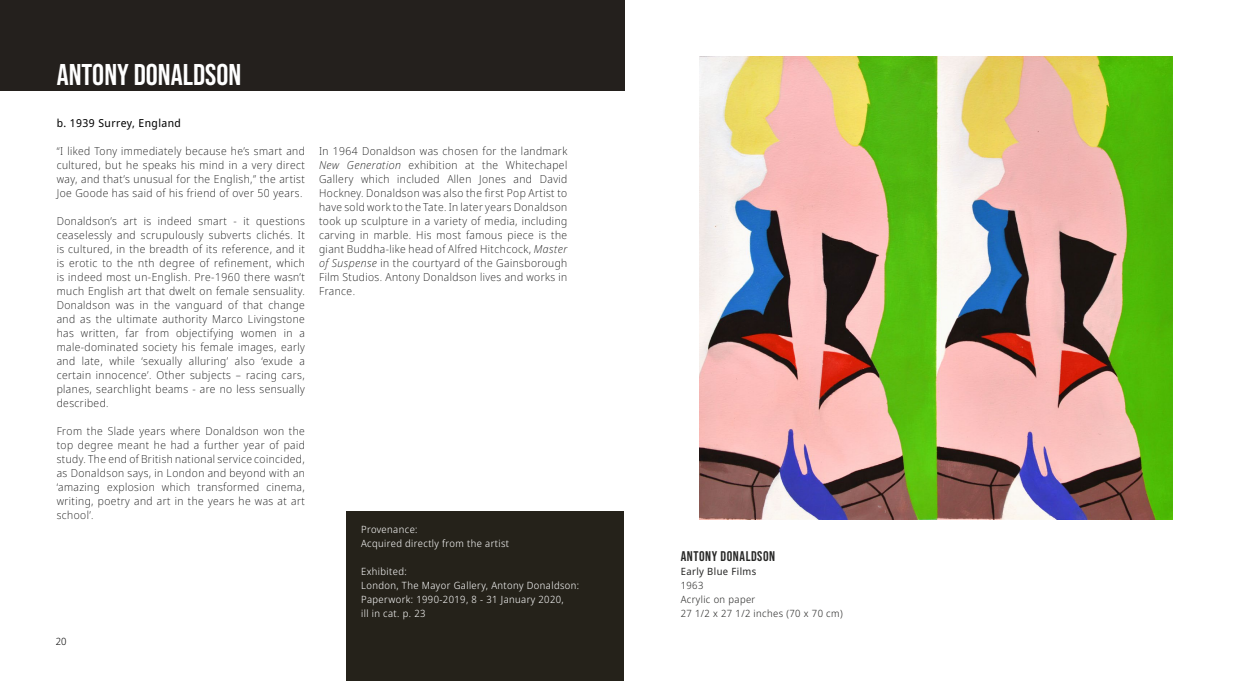
<style>
.page{position:relative;width:1248px;height:681px;background:#fff}
.page>*{position:absolute;margin:0;border:0;box-sizing:border-box;transform-origin:0 0}
.t1{font:700 30px "Bebas Neue Pro";color:#fff}
.t2{font:700 14px "Bebas Neue Pro";letter-spacing:.04em;color:#282827}
.t3{font:200 11px/14px "Noto Sans Display";letter-spacing:.04em;color:#000;text-align:justify}
.t4{font:11px "Noto Sans Display";letter-spacing:.04em;color:#000}
.t5{font:300 10px/14px "Noto Sans Display";letter-spacing:.04em;color:#fff}
.t6{font:300 10px/14px "Noto Sans Display";letter-spacing:.04em;color:#282827}
.t7{font:10px "Noto Sans Display";letter-spacing:.04em;color:#282827}
.t8{font:300 10px "Noto Sans Display";color:#000}
.s1{font-style:italic}
</style>
<div class="page">
<img style="left:699px;top:57px;width:473px;height:462px">
<div style="left:0;top:0;width:624px;height:91px;background:#24201d"></div>
<div style="left:345px;top:511px;width:278px;height:169px;background:#25221a"></div>
<h1 class="t1" style="left:57px;top:57px;width:186px">ANTONY DONALDSON</h1>
<p class="t4" style="left:57px;top:115px;width:126px">b. 1939 Surrey, England</p>
<p class="t3" style="left:57px;top:144px;width:250px">“I liked Tony immediately because he’s smart and cultured, but he speaks his mind in a very direct way, and that’s unusual for the English,” the artist Joe Goode has said of his friend of over 50 years.</p>
<p class="t3" style="left:57px;top:214px;width:250px">Donaldson’s art is indeed smart - it questions ceaselessly and scrupulously subverts clichés. It is cultured, in the breadth of its reference, and it is erotic to the nth degree of refinement, which is indeed most un-English. Pre-1960 there wasn’t much English art that dwelt on female sensuality.<br>Donaldson was in the vanguard of that change and as the ultimate authority Marco Livingstone has written, far from objectifying women in a male-dominated society his female images, early and late, while ‘sexually alluring’ also ‘exude a certain innocence’. Other subjects – racing cars, planes, searchlight beams - are no less sensually described.</p>
<p class="t3" style="left:57px;top:424px;width:250px">From the Slade years where Donaldson won the top degree meant he had a further year of paid study. The end of British national service coincided, as Donaldson says, in London and beyond with an ‘amazing explosion which transformed cinema, writing, poetry and art in the years he was at art school’.</p>
<p class="t8" style="left:56px;top:634px;width:12px">20</p>
<p class="t3" style="left:319px;top:144px;width:250px">In 1964 Donaldson was chosen for the landmark <span class="s1">New Generation</span> exhibition at the Whitechapel Gallery which included Allen Jones and David Hockney. Donaldson was also the first Pop Artist to have sold work to the Tate. In later years Donaldson took up sculpture in a variety of media, including carving in marble. His most famous piece is the giant Buddha-like head of Alfred Hitchcock, <span class="s1">Master of Suspense</span> in the courtyard of the Gainsborough Film Studios. Antony Donaldson lives and works in France.</p>
<p class="t5" style="left:361px;top:522px;width:149px">Provenance:<br>Acquired directly from the artist</p>
<p class="t5" style="left:361px;top:564px;width:219px">Exhibited:<br>London, The Mayor Gallery, Antony Donaldson:<br>Paperwork: 1990-2019, 8 - 31 January 2020,<br>ill in cat. p. 23</p>
<p class="t2" style="left:680px;top:548px;width:96px">ANTONY DONALDSON</p>
<p class="t7" style="left:680px;top:564px;width:77px">Early Blue Films</p>
<p class="t6" style="left:680px;top:578px;width:163px">1963<br>Acrylic on paper<br>27 1/2 x 27 1/2 inches (70 x 70 cm)</p>
</div>
